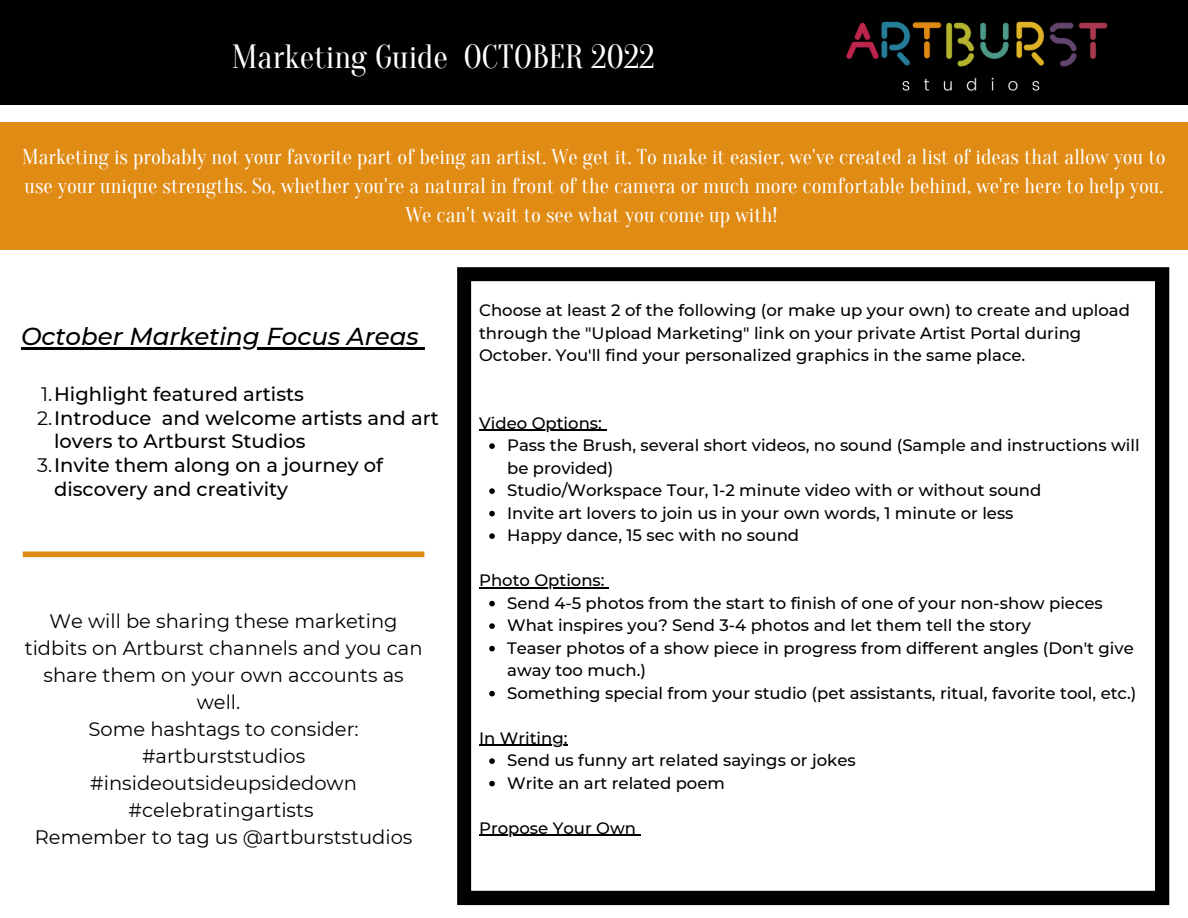
<style>
.page{position:relative;width:1188px;height:918px;background:#fff}
.page>*{position:absolute;margin:0;border:0;box-sizing:border-box;transform-origin:0 0}
.t1{font:32.7px "Oranienbaum";color:#fff}
.t2{font:italic 500 24.45px "Montserrat";color:#000}
.t3{font:21px/29.2px "Oranienbaum";color:#fff;text-align:center}
.t4{font:19.5px/27px "Montserrat";color:#000;text-align:center}
.t5{font:500 19.5px "Montserrat";color:#000}
.t6{font:500 16.5px/22.5px "Montserrat";color:#000}
.s1{font-weight:400}
</style>
<div class="page">
<div style="left:0;top:0;width:1188px;height:272px;background:#000"></div>
<div style="left:23px;top:551px;width:401px;height:6px;background:#e08b13"></div>
<div style="left:0;top:105px;width:1188px;height:196px;background:#fff"></div>
<div style="left:0;top:123px;width:1188px;height:127px;background:#e08b13"></div>
<svg style="left:457px;top:267px;width:712px;height:638px"></svg>
<img style="left:846px;top:21px;width:262px;height:70px">
<hr style="left:21px;top:347px;width:398px;height:2px;background:#000">
<svg style="left:419px;top:347px;width:6px;height:2px"></svg>
<svg style="left:489px;top:443px;width:6px;height:6px"></svg>
<svg style="left:489px;top:488px;width:6px;height:6px"></svg>
<svg style="left:489px;top:511px;width:6px;height:5px"></svg>
<svg style="left:489px;top:533px;width:6px;height:6px"></svg>
<svg style="left:489px;top:601px;width:6px;height:5px"></svg>
<svg style="left:489px;top:623px;width:6px;height:6px"></svg>
<svg style="left:489px;top:646px;width:6px;height:5px"></svg>
<svg style="left:489px;top:691px;width:6px;height:5px"></svg>
<svg style="left:489px;top:758px;width:6px;height:6px"></svg>
<svg style="left:489px;top:781px;width:6px;height:5px"></svg>
<hr style="left:479px;top:430px;width:123px;height:1px;background:#000">
<hr style="left:479px;top:587px;width:126px;height:1px;background:#000">
<hr style="left:479px;top:745px;width:85px;height:1px;background:#000">
<hr style="left:479px;top:835px;width:157px;height:1px;background:#000">
<h1 class="t1" style="left:232px;top:39px;width:424px">Marketing Guide OCTOBER 2022</h1>
<p class="t3" style="left:22px;top:142px;width:1145px">Marketing is probably not your favorite part of being an artist. We get it. To make it easier, we've created a list of ideas that allow you to use your unique strengths. So, whether you're a natural in front of the camera or much more comfortable behind, we're here to help you.<br>We can't wait to see what you come up with!</p>
<h2 class="t2" style="left:21px;top:321px;width:399px">October Marketing Focus Areas</h2>
<p class="t5" style="left:41px;top:382px;width:264px"><span class="s1">1.</span>Highlight featured artists</p>
<p class="t5" style="left:37px;top:406px;width:403px"><span class="s1">2.</span>Introduce and welcome artists and art</p>
<p class="t5" style="left:54px;top:430px;width:253px">lovers to Artburst Studios</p>
<p class="t5" style="left:37px;top:453px;width:348px"><span class="s1">3.</span>Invite them along on a journey of</p>
<p class="t5" style="left:54px;top:477px;width:235px">discovery and creativity</p>
<p class="t4" style="left:25px;top:607px;width:399px">We will be sharing these marketing tidbits on Artburst channels and you can share them on your own accounts as well.<br>Some hashtags to consider: #artburststudios #insideoutsideupsidedown #celebratingartists<br>Remember to tag us @artburststudios</p>
<p class="t6" style="left:479px;top:299px;width:652px">Choose at least 2 of the following (or make up your own) to create and upload through the "Upload Marketing" link on your private Artist Portal during<br>October. You'll find your personalized graphics in the same place.</p>
<p class="t6" style="left:479px;top:412px;width:124px">Video Options:</p>
<p class="t6" style="left:507px;top:434px;width:634px">Pass the Brush, several short videos, no sound (Sample and instructions will be provided)<br>Studio/Workspace Tour, 1-2 minute video with or without sound<br>Invite art lovers to join us in your own words, 1 minute or less<br>Happy dance, 15 sec with no sound</p>
<p class="t6" style="left:479px;top:569px;width:127px">Photo Options:</p>
<p class="t6" style="left:507px;top:592px;width:631px">Send 4-5 photos from the start to finish of one of your non-show pieces What inspires you? Send 3-4 photos and let them tell the story<br>Teaser photos of a show piece in progress from different angles (Don't give away too much.)<br>Something special from your studio (pet assistants, ritual, favorite tool, etc.)</p>
<p class="t6" style="left:479px;top:727px;width:90px">In Writing:</p>
<p class="t6" style="left:507px;top:749px;width:350px">Send us funny art related sayings or jokes<br>Write an art related poem</p>
<p class="t6" style="left:479px;top:817px;width:159px">Propose Your Own</p>
</div>
